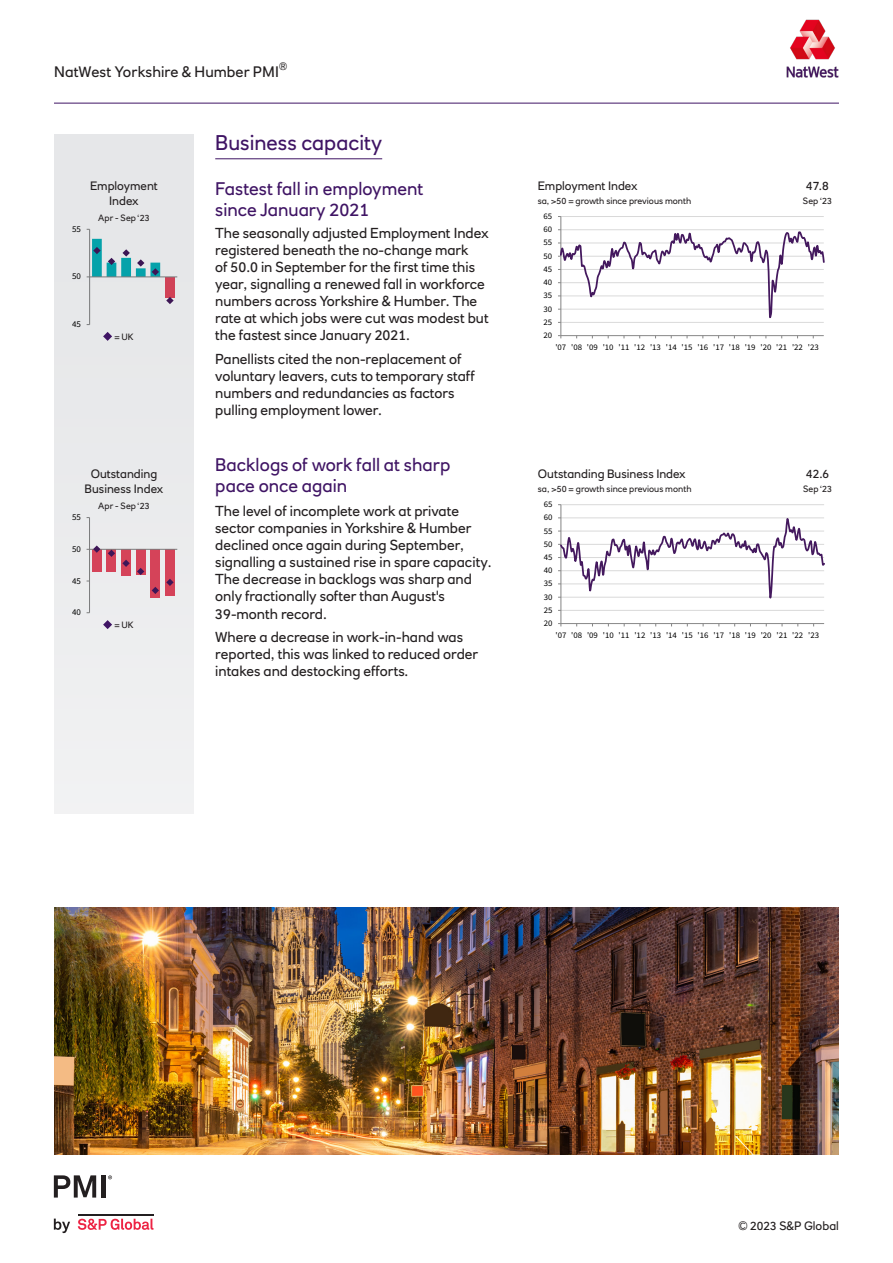
<style>
.page{position:relative;width:893px;height:1263px;background:#fff}
.page>*{position:absolute;margin:0;border:0;box-sizing:border-box;transform-origin:0 0}
.Section_header{font:21px "RN House Sans";color:#3f1464}
.Body_subheader{font:18px/21.6px "RN House Sans";color:#3f1464}
.Body_copy{font:18px/21.6px "RN House Sans";color:#3f1464}
.t1{font:15px "RN House Sans";letter-spacing:.005em;color:#231f20}
.Body_copy-2{font:14.25px/17.1px "RN House Sans";color:#231f20}
.Bar_title{font:12px/14.4px "RN House Sans";color:#231f20;text-align:center}
.Chart_title{font:12px "RN House Sans";color:#231f20}
.Latest_figure{font:12px "RN House Sans";color:#231f20}
.t2{font:10.5px "RN House Sans";color:#231f20}
.Axis_title{font:9px "RN House Sans";color:#231f20}
.Last_six_months{font:9px "RN House Sans";color:#231f20}
.Latest_month{font:9px "RN House Sans";color:#231f20}
.t3{font:8.85px "Source Sans Pro";letter-spacing:.005em;color:#000}
.t4{font:8.55px "Source Sans Pro";letter-spacing:-.005em;color:#000}
</style>
<div class="page">
<hr style="left:54px;top:103px;width:785px;height:1px;background:#3f1464">
<hr style="left:54px;top:1154px;width:785px;height:1px;background:#3f1464">
<img style="left:786px;top:19px;width:53px;height:59px">
<svg style="left:54px;top:1218px;width:16px;height:15px"></svg>
<svg style="left:78px;top:1218px;width:75px;height:12px"></svg>
<hr style="left:78px;top:1213px;width:75px;height:2px;background:#231f20">
<svg style="left:54px;top:1175px;width:42px;height:22px"></svg>
<div style="left:101px;top:1175px;width:5px;height:22px;background:#231f20"></div>
<svg style="left:108px;top:1175px;width:4px;height:4px"></svg>
<div style="left:54px;top:134px;width:140px;height:680px;background:#e6e7e9"></div>
<hr style="left:215px;top:159px;width:167px;height:1px;background:#3f1464">
<hr style="left:561px;top:216px;width:263px;height:1px;background:#d9d9d9">
<hr style="left:560px;top:216px;width:1px;height:120px;background:#868686">
<hr style="left:561px;top:335px;width:263px;height:1px;background:#868686">
<svg style="left:558px;top:229px;width:266px;height:94px"></svg>
<div style="left:165px;top:277px;width:10px;height:21px;background:#d04257"></div>
<hr style="left:89px;top:229px;width:1px;height:96px;background:#868686">
<hr style="left:90px;top:277px;width:87px;height:1px;background:#868686">
<svg style="left:87px;top:239px;width:73px;height:39px"></svg>
<svg style="left:166px;top:297px;width:8px;height:7px"></svg>
<hr style="left:561px;top:610px;width:263px;height:1px;background:#d9d9d9">
<hr style="left:561px;top:504px;width:263px;height:1px;background:#d9d9d9">
<hr style="left:561px;top:505px;width:1px;height:118px;background:#868686">
<hr style="left:561px;top:623px;width:263px;height:1px;background:#868686">
<svg style="left:558px;top:515px;width:267px;height:87px"></svg>
<div style="left:92px;top:549px;width:10px;height:22px;background:#d54359"></div>
<div style="left:107px;top:549px;width:9px;height:22px;background:#d54359"></div>
<div style="left:121px;top:549px;width:10px;height:27px;background:#d54359"></div>
<div style="left:136px;top:549px;width:10px;height:26px;background:#d54359"></div>
<div style="left:150px;top:549px;width:10px;height:49px;background:#d54359"></div>
<div style="left:165px;top:549px;width:10px;height:47px;background:#d54359"></div>
<hr style="left:89px;top:518px;width:1px;height:95px;background:#868686">
<hr style="left:90px;top:549px;width:87px;height:1px;background:#868686">
<svg style="left:87px;top:545px;width:13px;height:8px"></svg>
<svg style="left:108px;top:550px;width:7px;height:7px"></svg>
<svg style="left:122px;top:560px;width:8px;height:7px"></svg>
<svg style="left:137px;top:568px;width:7px;height:7px"></svg>
<svg style="left:152px;top:587px;width:7px;height:7px"></svg>
<svg style="left:166px;top:579px;width:8px;height:7px"></svg>
<svg style="left:103px;top:332px;width:9px;height:9px"></svg>
<svg style="left:103px;top:620px;width:9px;height:9px"></svg>
<img style="left:54px;top:908px;width:785px;height:246px">
<p class="t2" style="left:279px;top:59px;width:10px">®</p>
<p class="t1" style="left:54px;top:63px;width:226px">NatWest Yorkshire &amp; Humber PMI</p>
<p class="Section_header" style="left:215px;top:130px;width:168px">Business capacity</p>
<p class="Bar_title" style="left:90px;top:179px;width:69px">Employment<br>Index</p>
<p class="t3" style="left:72px;top:223px;width:10px">55</p>
<p class="t3" style="left:72px;top:271px;width:10px">50</p>
<p class="t3" style="left:72px;top:319px;width:10px">45</p>
<p class="Last_six_months" style="left:98px;top:212px;width:53px">Apr - Sep ‘23</p>
<p class="Last_six_months" style="left:114px;top:331px;width:21px">= UK</p>
<p class="Bar_title" style="left:85px;top:467px;width:80px">Outstanding<br>Business Index</p>
<p class="t3" style="left:72px;top:512px;width:10px">55</p>
<p class="t3" style="left:72px;top:543px;width:10px">50</p>
<p class="t3" style="left:72px;top:575px;width:10px">45</p>
<p class="t3" style="left:72px;top:607px;width:10px">40</p>
<p class="Last_six_months" style="left:98px;top:500px;width:53px">Apr - Sep ‘23</p>
<p class="Last_six_months" style="left:114px;top:619px;width:21px">= UK</p>
<p class="Body_subheader" style="left:215px;top:177px;width:210px">Fastest fall in employment since January 2021</p>
<p class="Body_copy-2" style="left:215px;top:224px;width:275px">The seasonally adjusted Employment Index registered beneath the no-change mark<br>of 50.0 in September for the first time this year, signalling a renewed fall in workforce numbers across Yorkshire &amp; Humber. The rate at which jobs were cut was modest but the fastest since January 2021.</p>
<p class="Body_copy-2" style="left:215px;top:350px;width:261px">Panellists cited the non-replacement of voluntary leavers, cuts to temporary staff numbers and redundancies as factors pulling employment lower.</p>
<p class="Body_copy" style="left:215px;top:454px;width:237px">Backlogs of work fall at sharp pace once again</p>
<p class="Body_copy-2" style="left:215px;top:502px;width:278px">The level of incomplete work at private sector companies in Yorkshire &amp; Humber declined once again during September, signalling a sustained rise in spare capacity.<br>The decrease in backlogs was sharp and only fractionally softer than August's 39-month record.</p>
<p class="Body_copy-2" style="left:215px;top:628px;width:265px">Where a decrease in work-in-hand was reported, this was linked to reduced order intakes and destocking efforts.</p>
<p class="Chart_title" style="left:538px;top:178px;width:101px">Employment Index</p>
<p class="Axis_title" style="left:538px;top:195px;width:155px">sa, &gt;50 = growth since previous month</p>
<p class="t4" style="left:544px;top:211px;width:10px">65</p>
<p class="t4" style="left:544px;top:224px;width:10px">60</p>
<p class="t4" style="left:544px;top:237px;width:10px">55</p>
<p class="t4" style="left:544px;top:250px;width:10px">50</p>
<p class="t4" style="left:544px;top:264px;width:10px">45</p>
<p class="t4" style="left:544px;top:277px;width:10px">40</p>
<p class="t4" style="left:544px;top:290px;width:10px">35</p>
<p class="t4" style="left:544px;top:303px;width:10px">30</p>
<p class="t4" style="left:544px;top:317px;width:10px">25</p>
<p class="t4" style="left:544px;top:330px;width:10px">20</p>
<p class="Latest_figure" style="left:806px;top:178px;width:24px">47.8</p>
<p class="Latest_month" style="left:803px;top:195px;width:31px">Sep ‘23</p>
<p class="t4" style="left:555px;top:341px;width:265px">'07 '08 '09 '10 '11 '12 '13 '14 '15 '16 '17 '18 '19 '20 '21 '22 '23</p>
<p class="Chart_title" style="left:538px;top:467px;width:149px">Outstanding Business Index</p>
<p class="Axis_title" style="left:538px;top:483px;width:155px">sa, &gt;50 = growth since previous month</p>
<p class="t4" style="left:544px;top:499px;width:10px">65</p>
<p class="t4" style="left:544px;top:512px;width:10px">60</p>
<p class="t4" style="left:544px;top:525px;width:10px">55</p>
<p class="t4" style="left:544px;top:539px;width:10px">50</p>
<p class="t4" style="left:544px;top:552px;width:10px">45</p>
<p class="t4" style="left:544px;top:565px;width:10px">40</p>
<p class="t4" style="left:544px;top:578px;width:10px">35</p>
<p class="t4" style="left:544px;top:591px;width:10px">30</p>
<p class="t4" style="left:544px;top:605px;width:10px">25</p>
<p class="t4" style="left:544px;top:618px;width:10px">20</p>
<p class="Latest_figure" style="left:806px;top:467px;width:25px">42.6</p>
<p class="Latest_month" style="left:803px;top:483px;width:31px">Sep ‘23</p>
<p class="t4" style="left:555px;top:629px;width:265px">'07 '08 '09 '10 '11 '12 '13 '14 '15 '16 '17 '18 '19 '20 '21 '22 '23</p>
<p class="Bar_title" style="left:739px;top:1218px;width:102px">© 2023 S&amp;P Global</p>
</div>
